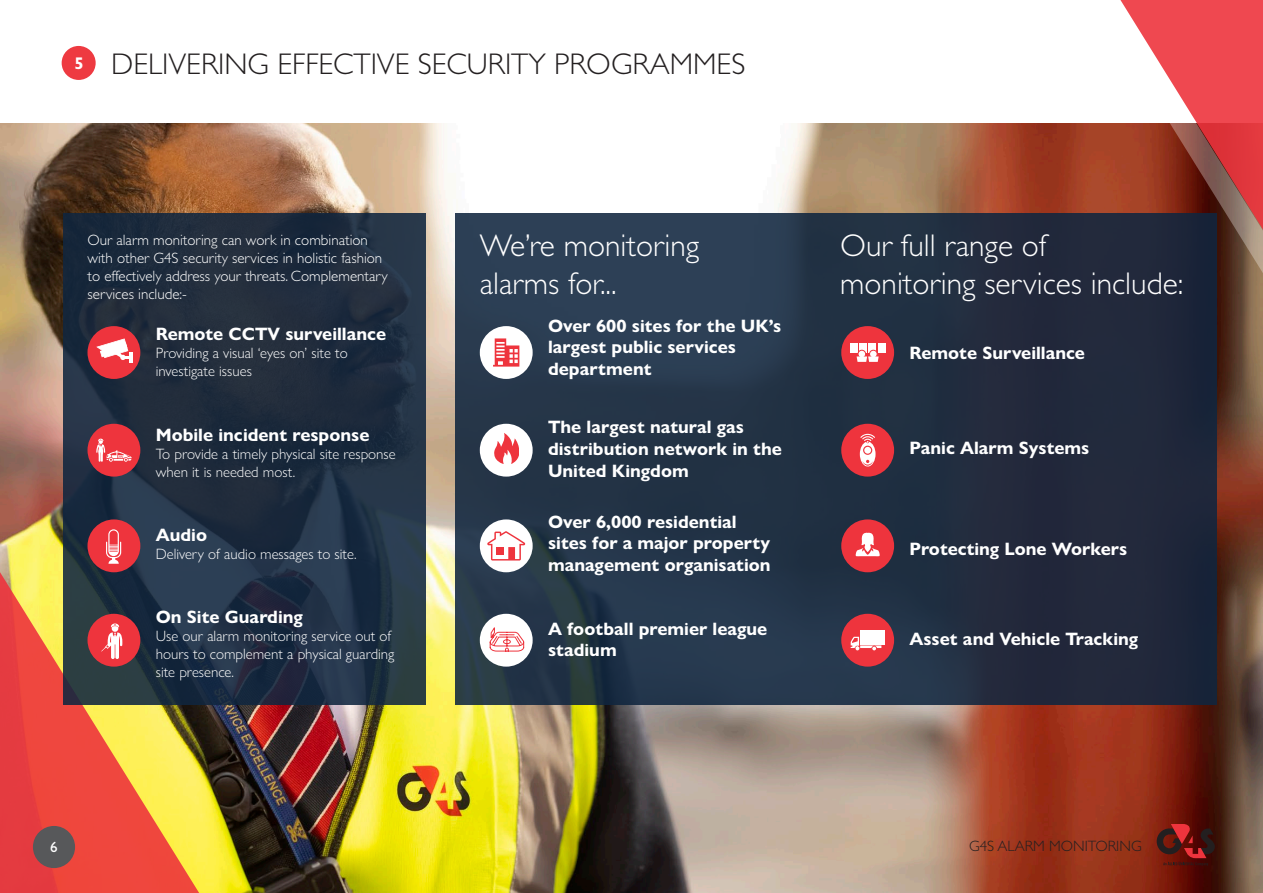
<style>
.page{position:relative;width:1263px;height:893px;background:#fff}
.page>*{position:absolute;margin:0;border:0;box-sizing:border-box;transform-origin:0 0}
.Body_Text_Heading{font:300 31.5px/37.8px "Gill Sans Std";color:#fff}
.t1{font:300 30px "Gill Sans Std";color:#231f20}
.Body_Text_Heading-2{font:700 18px/21.6px "Gill Sans Nova";color:#fff}
.t2{font:700 16.95px "Gill Sans Std";color:#fff}
.Body_Text_Heading-3{font:300 15px/18px "Gill Sans Nova";color:#fff}
.Body_Text_Heading-4{font:300 15px/18px "Gill Sans Std";color:#fff}
.t3{font:300 15px "Gill Sans Std";color:#231f20}
.red_bullet{font:15px "Gill Sans Std";color:#fff}
</style>
<div class="page">
<img style="left:0;top:123px;width:1263px;height:770px">
<svg style="left:0;top:476px;width:226px;height:417px"></svg>
<div style="left:33px;top:826px;width:42px;height:42px;background:#57585a;border-radius:50%"></div>
<svg style="left:959px;top:0;width:304px;height:302px"></svg>
<div style="left:62px;top:46px;width:34px;height:34px;background:#ee3a41;border-radius:50%"></div>
<svg style="left:1157px;top:824px;width:58px;height:42px"></svg>
<svg style="left:63px;top:213px;width:362px;height:492px"></svg>
<div style="left:455px;top:213px;width:761px;height:492px;background:linear-gradient(to right,#293e51,#1e2538)"></div>
<div style="left:88px;top:326px;width:52px;height:53px;background:#ee343d;border-radius:50%"></div>
<div style="left:480px;top:326px;width:53px;height:53px;background:#fff;border-radius:50%"></div>
<div style="left:841px;top:326px;width:53px;height:53px;background:#ee343d;border-radius:50%"></div>
<div style="left:88px;top:424px;width:52px;height:53px;background:#ee343d;border-radius:50%"></div>
<div style="left:480px;top:424px;width:53px;height:53px;background:#fff;border-radius:50%"></div>
<div style="left:841px;top:424px;width:53px;height:53px;background:#ee343d;border-radius:50%"></div>
<div style="left:88px;top:519px;width:52px;height:53px;background:#ee343d;border-radius:50%"></div>
<div style="left:480px;top:519px;width:53px;height:53px;background:#fff;border-radius:50%"></div>
<div style="left:841px;top:519px;width:53px;height:53px;background:#ee343d;border-radius:50%"></div>
<div style="left:88px;top:614px;width:52px;height:53px;background:#ee343d;border-radius:50%"></div>
<div style="left:480px;top:614px;width:53px;height:53px;background:#fff;border-radius:50%"></div>
<div style="left:841px;top:614px;width:53px;height:53px;background:#ee343d;border-radius:50%"></div>
<svg style="left:96px;top:439px;width:36px;height:23px"></svg>
<svg style="left:101px;top:623px;width:21px;height:36px"></svg>
<svg style="left:487px;top:531px;width:38px;height:29px"></svg>
<div style="left:496px;top:547px;width:7px;height:7px;background:#ee343d"></div>
<svg style="left:855px;top:533px;width:25px;height:23px"></svg>
<div style="left:860px;top:630px;width:25px;height:14px;background:#fff"></div>
<svg style="left:851px;top:637px;width:30px;height:13px"></svg>
<svg style="left:859px;top:348px;width:8px;height:5px"></svg>
<div style="left:850px;top:348px;width:8px;height:5px;background:#fff"></div>
<div style="left:877px;top:348px;width:8px;height:5px;background:#fff"></div>
<svg style="left:850px;top:343px;width:35px;height:4px"></svg>
<svg style="left:868px;top:348px;width:8px;height:5px"></svg>
<div style="left:858px;top:350px;width:8px;height:8px;background:#fff;border-radius:50%"></div>
<div style="left:858px;top:350px;width:8px;height:8px;border:1px solid #ee343d;border-radius:50%"></div>
<div style="left:869px;top:350px;width:8px;height:8px;background:#fff;border-radius:50%"></div>
<div style="left:869px;top:350px;width:8px;height:8px;border:1px solid #ee343d;border-radius:50%"></div>
<svg style="left:857px;top:356px;width:22px;height:6px"></svg>
<svg style="left:493px;top:338px;width:26px;height:29px"></svg>
<svg style="left:489px;top:627px;width:36px;height:25px"></svg>
<svg style="left:494px;top:433px;width:25px;height:31px"></svg>
<svg style="left:106px;top:529px;width:15px;height:35px"></svg>
<svg style="left:96px;top:338px;width:36px;height:24px"></svg>
<svg style="left:860px;top:434px;width:15px;height:33px"></svg>
<p class="t2" style="left:74px;top:53px;width:11px">5</p>
<p class="t1" style="left:111px;top:48px;width:636px">DELIVERING EFFECTIVE SECURITY PROGRAMMES</p>
<p class="Body_Text_Heading-4" style="left:88px;top:231px;width:302px">Our alarm monitoring can work in combination with other G4S security services in holistic fashion to effectively address your threats. Complementary services include:-</p>
<p class="Body_Text_Heading" style="left:480px;top:227px;width:221px">We’re monitoring alarms for...</p>
<p class="Body_Text_Heading" style="left:840px;top:227px;width:345px">Our full range of monitoring services include:</p>
<p class="Body_Text_Heading-2" style="left:156px;top:323px;width:232px">Remote CCTV surveillance</p>
<p class="Body_Text_Heading-3" style="left:156px;top:344px;width:193px">Providing a visual ‘eyes on’ site to investigate issues</p>
<p class="Body_Text_Heading-2" style="left:548px;top:315px;width:235px">Over 600 sites for the UK’s largest public services department</p>
<p class="Body_Text_Heading-2" style="left:909px;top:342px;width:177px">Remote Surveillance</p>
<p class="Body_Text_Heading-2" style="left:156px;top:424px;width:215px">Mobile incident response</p>
<p class="Body_Text_Heading-3" style="left:156px;top:445px;width:242px">To provide a timely physical site response when it is needed most.</p>
<p class="Body_Text_Heading-2" style="left:156px;top:524px;width:53px">Audio</p>
<p class="Body_Text_Heading-3" style="left:156px;top:544px;width:202px">Delivery of audio messages to site.</p>
<p class="Body_Text_Heading-2" style="left:548px;top:416px;width:235px">The largest natural gas distribution network in the<br>United Kingdom</p>
<p class="Body_Text_Heading-2" style="left:548px;top:511px;width:224px">Over 6,000 residential sites for a major property management organisation</p>
<p class="Body_Text_Heading-2" style="left:909px;top:437px;width:181px">Panic Alarm Systems</p>
<p class="Body_Text_Heading-2" style="left:909px;top:538px;width:219px">Protecting Lone Workers</p>
<p class="Body_Text_Heading-2" style="left:156px;top:606px;width:149px">On Site Guarding</p>
<p class="Body_Text_Heading-3" style="left:156px;top:627px;width:240px">Use our alarm monitoring service out of hours to complement a physical guarding site presence.</p>
<p class="Body_Text_Heading-2" style="left:548px;top:618px;width:221px">A football premier league stadium</p>
<p class="Body_Text_Heading-2" style="left:909px;top:628px;width:230px">Asset and Vehicle Tracking</p>
<p class="red_bullet" style="left:50px;top:838px;width:9px">6</p>
<p class="t3" style="left:969px;top:837px;width:174px">G4S ALARM MONITORING</p>
</div>
